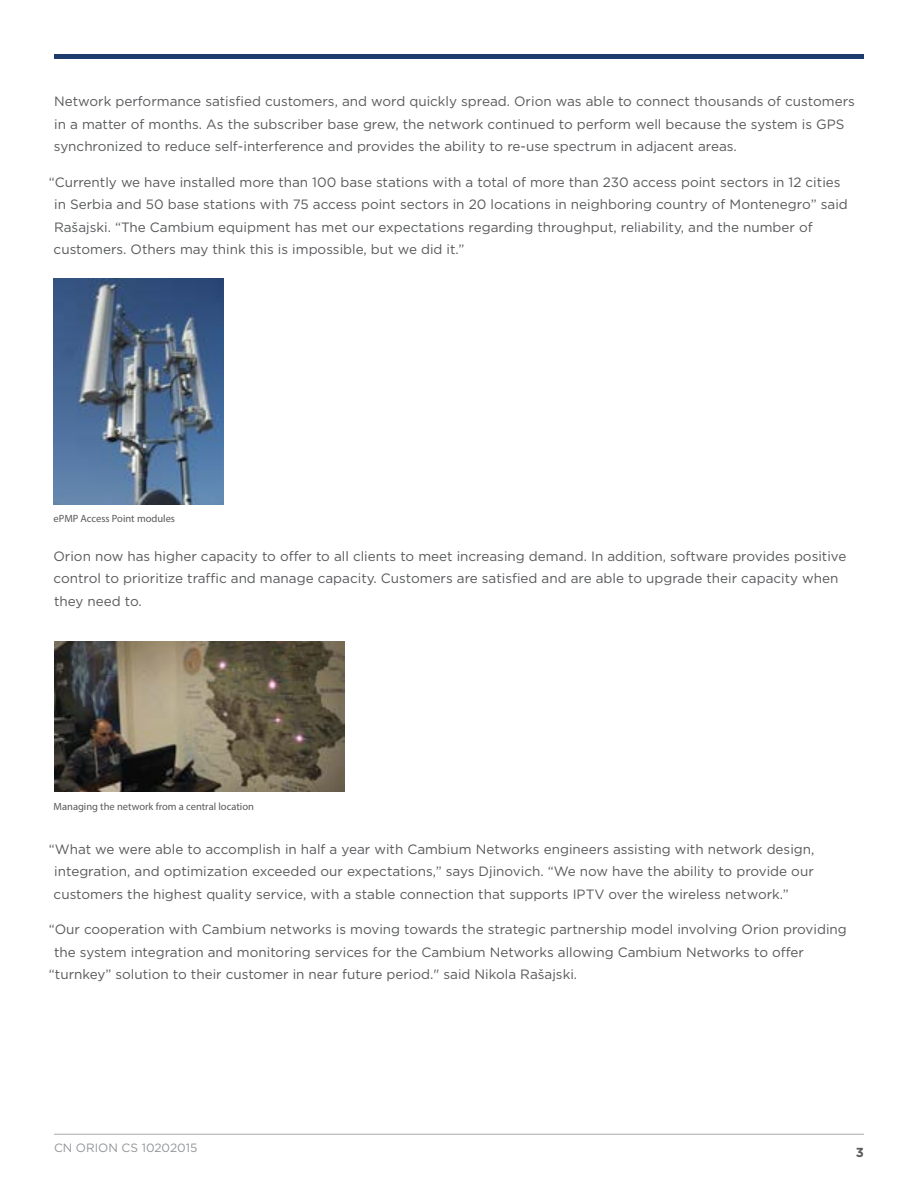
<style>
.page{position:relative;width:918px;height:1188px;background:#fff}
.page>*{position:absolute;margin:0;border:0;box-sizing:border-box;transform-origin:0 0}
.t1{font:13.5px/22.5px "Gotham";color:#58595b}
.t2{font:700 13.05px "Gotham";color:#58595b}
.t3{font:12px "Gotham";color:#939598}
.t4{font:10.5px "Myriad Pro";color:#58595b}
</style>
<div class="page">
<hr style="left:54px;top:1134px;width:810px;height:1px;background:#a7a9ac">
<hr style="left:54px;top:54px;width:810px;height:4px;background:#1d3c6d">
<img style="left:54px;top:279px;width:170px;height:226px">
<img style="left:54px;top:641px;width:290px;height:151px">
<p class="t1" style="left:54px;top:90px;width:803px">Network performance satisfied customers, and word quickly spread. Orion was able to connect thousands of customers in a matter of months. As the subscriber base grew, the network continued to perform well because the system is GPS synchronized to reduce self-interference and provides the ability to re-use spectrum in adjacent areas.</p>
<p class="t1" style="left:54px;top:171px;width:796px;text-indent:-5px">“Currently we have installed more than 100 base stations with a total of more than 230 access point sectors in 12 cities in Serbia and 50 base stations with 75 access point sectors in 20 locations in neighboring country of Montenegro” said Rašajski. “The Cambium equipment has met our expectations regarding throughput, reliability, and the number of customers. Others may think this is impossible, but we did it.”</p>
<p class="t4" style="left:54px;top:512px;width:123px">ePMP Access Point modules</p>
<p class="t1" style="left:53px;top:544px;width:795px">Orion now has higher capacity to offer to all clients to meet increasing demand. In addition, software provides positive control to prioritize traffic and manage capacity. Customers are satisfied and are able to upgrade their capacity when they need to.</p>
<p class="t4" style="left:54px;top:800px;width:202px">Managing the network from a central location</p>
<p class="t1" style="left:54px;top:838px;width:762px;text-align:justify;text-indent:-5px">“What we were able to accomplish in half a year with Cambium Networks engineers assisting with network design, integration, and optimization exceeded our expectations,” says Djinovich. “We now have the ability to provide our customers the highest quality service, with a stable connection that supports IPTV over the wireless network.”</p>
<p class="t1" style="left:49px;top:918px;width:800px">“Our cooperation with Cambium networks is moving towards the strategic partnership model involving Orion providing</p>
<p class="t1" style="left:54px;top:941px;width:752px">the system integration and monitoring services for the Cambium Networks allowing Cambium Networks to offer</p>
<p class="t1" style="left:49px;top:963px;width:530px">“turnkey” solution to their customer in near future period." said Nikola Rašajski.</p>
<p class="t3" style="left:54px;top:1141px;width:145px">CN ORION CS 10202015</p>
<p class="t2" style="left:856px;top:1145px;width:10px">3</p>
</div>
